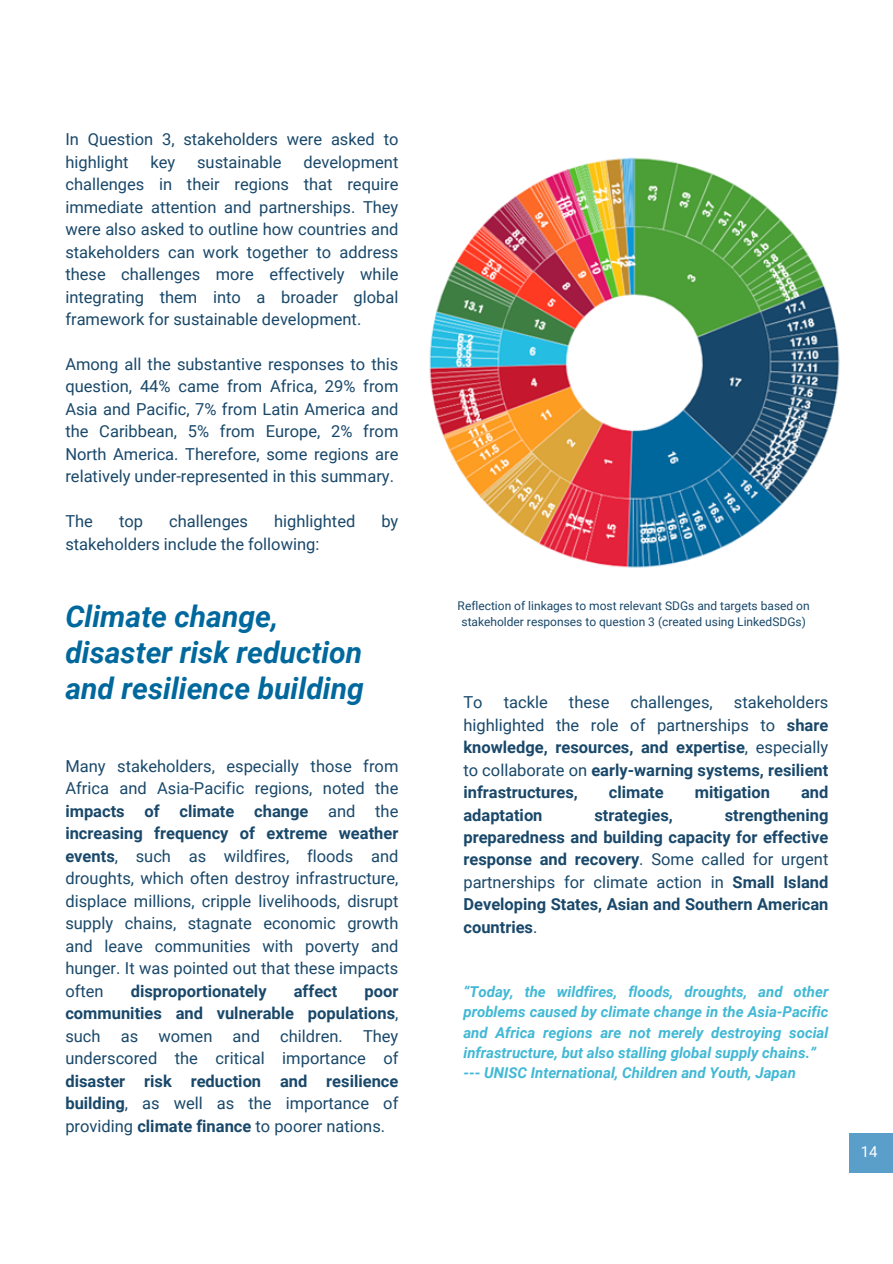
<style>
.page{position:relative;width:893px;height:1264px;background:#fff}
.page>*{position:absolute;margin:0;border:0;box-sizing:border-box;transform-origin:0 0}
.t1{font:italic 700 30px/36px "Roboto";color:#00689d}
.t2{font:16.5px/22.5px "Roboto";color:#19486a;text-align:justify}
.t3{font:700 16.5px/22.5px "Roboto";color:#19486a;text-align:justify}
.t4{font:italic 700 15px/20.2px "Roboto";color:#41b8d5;text-align:justify}
.t5{font:15px "Roboto";color:#fff}
.t6{font:12px/16px "Roboto";color:#19486a;text-align:center}
.s1{font-weight:700}
.s2{font-weight:400}
</style>
<div class="page">
<img style="left:429px;top:157px;width:411px;height:411px">
<div style="left:849px;top:1133px;width:43px;height:40px;background:#5a9eca"></div>
<p class="t2" style="left:65px;top:128px;width:334px">In Question 3, stakeholders were asked to highlight</p>
<p class="t2" style="left:65px;top:151px;width:334px;text-indent:238px">development challenges in their regions that require immediate attention and partnerships. They were also asked to outline how countries and stakeholders can work together to address these challenges more effectively while integrating them into a broader global framework for sustainable development.</p>
<p class="t2" style="left:65px;top:353px;width:334px">Among all the substantive responses to this question, 44% came from Africa, 29% from Asia and Pacific, 7% from Latin America and the Caribbean, 5% from Europe, 2% from North America. Therefore, some regions are relatively under-represented in this summary.</p>
<p class="t2" style="left:65px;top:510px;width:29px">The</p>
<p class="t2" style="left:119px;top:510px;width:26px">top</p>
<p class="t2" style="left:169px;top:510px;width:80px">challenges</p>
<p class="t2" style="left:274px;top:510px;width:83px">highlighted</p>
<p class="t2" style="left:381px;top:510px;width:19px">by</p>
<p class="t2" style="left:65px;top:533px;width:255px">stakeholders include the following:</p>
<p class="t2" style="left:150px;top:151px;width:26px">key</p>
<p class="t2" style="left:197px;top:151px;width:86px">sustainable</p>
<p class="t1" style="left:65px;top:598px;width:300px">Climate change, disaster risk reduction and resilience building</p>
<p class="t2" style="left:65px;top:754px;width:334px">Many stakeholders, especially those from Africa and Asia-Pacific regions, noted the <span class="s1">impacts of climate change</span> and the <span class="s1">increasing frequency of extreme weather events</span>, such as wildfires, floods and droughts, which often destroy infrastructure, displace millions, cripple livelihoods, disrupt supply chains, stagnate economic growth and leave communities with poverty and hunger. It was pointed out that these impacts often</p>
<p class="t3" style="left:131px;top:979px;width:137px">disproportionately</p>
<p class="t3" style="left:294px;top:979px;width:45px">affect</p>
<p class="t2" style="left:65px;top:979px;width:334px;text-indent:299px"><span class="s1">poor communities and vulnerable populations</span>, such as women and children. They underscored the critical importance of <span class="s1">disaster risk reduction and resilience building</span>, as well as the importance of providing <span class="s1">climate finance</span> to poorer nations.</p>
<p class="t6" style="left:457px;top:597px;width:353px">Reflection of linkages to most relevant SDGs and targets based on stakeholder responses to question 3 (created using LinkedSDGs)</p>
<p class="t3" style="left:463px;top:691px;width:366px;text-indent:270px"><span class="s2">stakeholders highlighted the role of partnerships to</span> share knowledge, resources, and expertise<span class="s2">, especially to collaborate on</span> early-warning systems, resilient infrastructures,</p>
<p class="t2" style="left:463px;top:691px;width:21px">To</p>
<p class="t2" style="left:503px;top:691px;width:46px">tackle</p>
<p class="t2" style="left:569px;top:691px;width:42px">these</p>
<p class="t2" style="left:630px;top:691px;width:84px">challenges,</p>
<p class="t3" style="left:608px;top:781px;width:56px">climate</p>
<p class="t3" style="left:694px;top:781px;width:77px">mitigation</p>
<p class="t3" style="left:801px;top:781px;width:29px">and</p>
<p class="t3" style="left:463px;top:803px;width:366px;text-indent:261px">strengthening preparedness and building capacity for effective response and recovery<span class="s2">. Some called for urgent partnerships for climate action in</span> Small Island Developing States, Asian and Southern American countries<span class="s2">.</span></p>
<p class="t3" style="left:463px;top:803px;width:81px">adaptation</p>
<p class="t3" style="left:594px;top:803px;width:80px">strategies,</p>
<p class="t4" style="left:463px;top:981px;width:366px">“Today, the wildfires, floods, droughts, and other problems caused by climate change in the Asia-Pacific and Africa regions are not merely destroying social infrastructure, but also stalling global supply chains.”</p>
<p class="t4" style="left:463px;top:1062px;width:334px">--- UNISC International, Children and Youth, Japan</p>
<p class="t5" style="left:860px;top:1142px;width:18px">14</p>
</div>
